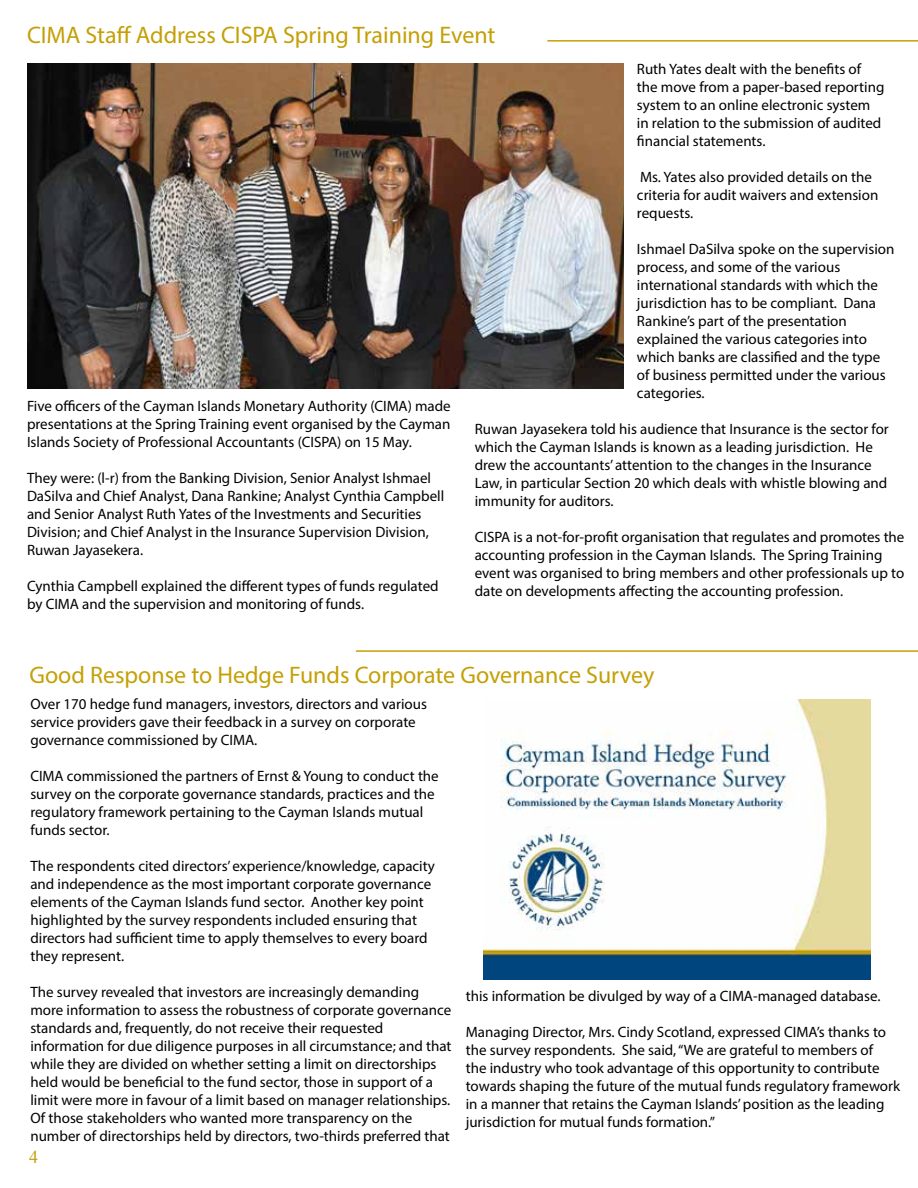
<style>
.page{position:relative;width:918px;height:1188px;background:#fff}
.page>*{position:absolute;margin:0;border:0;box-sizing:border-box;transform-origin:0 0}
.t1{font:24px "Myriad Pro";color:#c4a006}
.t2{font:18px "Times New Roman";color:#c4a006}
.t3{font:15px/18px "Myriad Pro";color:#000}
</style>
<div class="page">
<hr style="left:547px;top:40px;width:371px;height:2px;background:#c4a006">
<img style="left:27px;top:63px;width:596px;height:326px">
<hr style="left:356px;top:650px;width:562px;height:2px;background:#c4a006">
<img style="left:484px;top:699px;width:387px;height:280px">
<h1 class="t1" style="left:27px;top:20px;width:470px">CIMA Staff Address CISPA Spring Training Event</h1>
<p class="t3" style="left:27px;top:397px;width:425px;text-align:justify">Five officers of the Cayman Islands Monetary Authority (CIMA) made presentations at the Spring Training event organised by the Cayman Islands Society of Professional Accountants (CISPA) on 15 May.</p>
<p class="t3" style="left:27px;top:469px;width:419px">They were: (l-r) from the Banking Division, Senior Analyst Ishmael DaSilva and Chief Analyst, Dana Rankine; Analyst Cynthia Campbell and Senior Analyst Ruth Yates of the Investments and Securities Division; and Chief Analyst in the Insurance Supervision Division, Ruwan Jayasekera.</p>
<p class="t3" style="left:27px;top:577px;width:413px">Cynthia Campbell explained the different types of funds regulated by CIMA and the supervision and monitoring of funds.</p>
<p class="t3" style="left:637px;top:60px;width:249px">Ruth Yates dealt with the benefits of the move from a paper-based reporting system to an online electronic system in relation to the submission of audited financial statements.</p>
<p class="t3" style="left:637px;top:168px;width:243px">Ms. Yates also provided details on the criteria for audit waivers and extension requests.</p>
<p class="t3" style="left:637px;top:240px;width:259px">Ishmael DaSilva spoke on the supervision process, and some of the various international standards with which the jurisdiction has to be compliant. Dana Rankine’s part of the presentation explained the various categories into which banks are classified and the type of business permitted under the various categories.</p>
<p class="t3" style="left:475px;top:420px;width:416px">Ruwan Jayasekera told his audience that Insurance is the sector for which the Cayman Islands is known as a leading jurisdiction. He drew the accountants’ attention to the changes in the Insurance Law, in particular Section 20 which deals with whistle blowing and immunity for auditors.</p>
<p class="t3" style="left:475px;top:528px;width:431px">CISPA is a not-for-profit organisation that regulates and promotes the accounting profession in the Cayman Islands. The Spring Training event was organised to bring members and other professionals up to date on developments affecting the accounting profession.</p>
<h1 class="t1" style="left:29px;top:660px;width:626px">Good Response to Hedge Funds Corporate Governance Survey</h1>
<p class="t3" style="left:30px;top:695px;width:398px">Over 170 hedge fund managers, investors, directors and various service providers gave their feedback in a survey on corporate governance commissioned by CIMA.</p>
<p class="t3" style="left:30px;top:767px;width:410px">CIMA commissioned the partners of Ernst &amp; Young to conduct the survey on the corporate governance standards, practices and the regulatory framework pertaining to the Cayman Islands mutual funds sector.</p>
<p class="t3" style="left:30px;top:857px;width:406px">The respondents cited directors’ experience/knowledge, capacity and independence as the most important corporate governance elements of the Cayman Islands fund sector. Another key point highlighted by the survey respondents included ensuring that directors had sufficient time to apply themselves to every board they represent.</p>
<p class="t3" style="left:30px;top:983px;width:423px">The survey revealed that investors are increasingly demanding more information to assess the robustness of corporate governance standards and, frequently, do not receive their requested information for due diligence purposes in all circumstance; and that while they are divided on whether setting a limit on directorships held would be beneficial to the fund sector, those in support of a limit were more in favour of a limit based on manager relationships.<br>Of those stakeholders who wanted more transparency on the number of directorships held by directors, two-thirds preferred that</p>
<p class="t2" style="left:29px;top:1144px;width:10px">4</p>
<p class="t3" style="left:466px;top:987px;width:416px">this information be divulged by way of a CIMA-managed database.</p>
<p class="t3" style="left:466px;top:1023px;width:436px">Managing Director, Mrs. Cindy Scotland, expressed CIMA’s thanks to the survey respondents. She said, “We are grateful to members of<br>the industry who took advantage of this opportunity to contribute towards shaping the future of the mutual funds regulatory framework in a manner that retains the Cayman Islands’ position as the leading jurisdiction for mutual funds formation.”</p>
</div>
